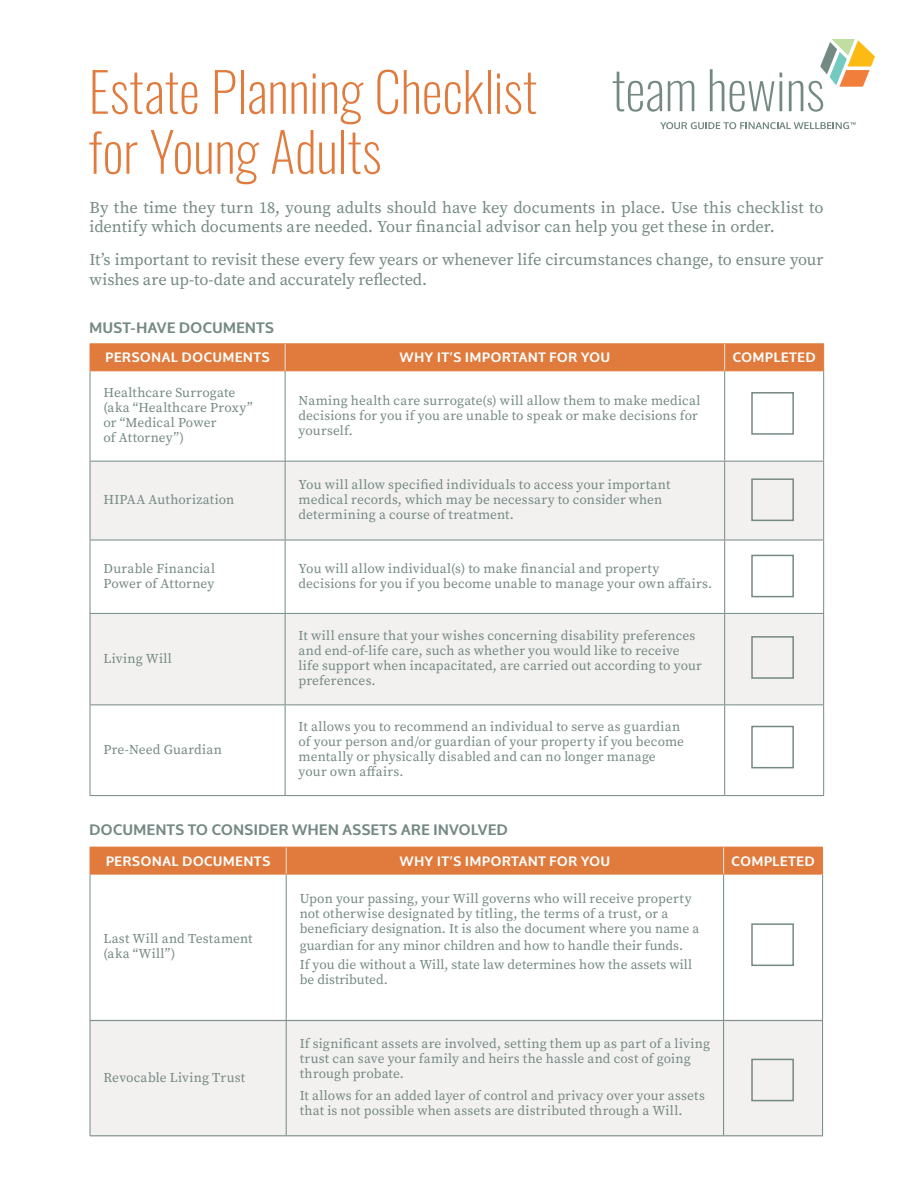
<style>
.page{position:relative;width:918px;height:1188px;background:#fff}
.page>*{position:absolute;margin:0;border:0;box-sizing:border-box;transform-origin:0 0}
.t1{font:200 54px/60px "Oswald";color:#e07b3d}
.t2{font:16.5px/19.5px "Source Serif Variable";letter-spacing:-.005em;color:#758984}
.t3{font:700 15px "Oxygen";letter-spacing:.035em;color:#758984}
.t4{font:13.5px/15px "Source Serif Variable";letter-spacing:.01em;color:#758984}
.t5{font:700 13.5px "Oxygen";letter-spacing:.06em;color:#fff}
.s1{font-family:"Source Serif Pro"}
</style>
<div class="page">
<div style="left:90px;top:1019px;width:732px;height:117px;background:#f2f1ef"></div>
<div style="left:90px;top:461px;width:733px;height:79px;background:#f2f1ef"></div>
<div style="left:90px;top:613px;width:734px;height:92px;background:#f2f1ef"></div>
<hr style="left:90px;top:371px;width:1px;height:90px;background:#758984">
<hr style="left:285px;top:371px;width:1px;height:90px;background:#758984">
<hr style="left:724px;top:371px;width:1px;height:90px;background:#758984">
<hr style="left:823px;top:371px;width:1px;height:90px;background:#758984">
<hr style="left:90px;top:461px;width:195px;height:1px;background:#758984">
<hr style="left:90px;top:462px;width:1px;height:78px;background:#758984">
<hr style="left:285px;top:461px;width:440px;height:1px;background:#758984">
<hr style="left:285px;top:462px;width:1px;height:78px;background:#758984">
<hr style="left:725px;top:461px;width:99px;height:1px;background:#758984">
<hr style="left:724px;top:462px;width:1px;height:78px;background:#758984">
<hr style="left:823px;top:462px;width:1px;height:78px;background:#758984">
<hr style="left:90px;top:540px;width:195px;height:1px;background:#758984">
<hr style="left:90px;top:540px;width:1px;height:73px;background:#758984">
<hr style="left:285px;top:540px;width:440px;height:1px;background:#758984">
<hr style="left:285px;top:540px;width:1px;height:73px;background:#758984">
<hr style="left:725px;top:540px;width:99px;height:1px;background:#758984">
<hr style="left:724px;top:540px;width:1px;height:73px;background:#758984">
<hr style="left:823px;top:540px;width:1px;height:73px;background:#758984">
<hr style="left:90px;top:613px;width:195px;height:1px;background:#758984">
<hr style="left:90px;top:614px;width:1px;height:90px;background:#758984">
<hr style="left:285px;top:613px;width:440px;height:1px;background:#758984">
<hr style="left:285px;top:614px;width:1px;height:90px;background:#758984">
<hr style="left:725px;top:613px;width:99px;height:1px;background:#758984">
<hr style="left:724px;top:614px;width:1px;height:90px;background:#758984">
<hr style="left:823px;top:614px;width:1px;height:90px;background:#758984">
<hr style="left:90px;top:704px;width:195px;height:1px;background:#758984">
<hr style="left:90px;top:705px;width:1px;height:90px;background:#758984">
<hr style="left:285px;top:704px;width:440px;height:1px;background:#758984">
<hr style="left:285px;top:705px;width:1px;height:90px;background:#758984">
<hr style="left:725px;top:704px;width:99px;height:1px;background:#758984">
<hr style="left:724px;top:705px;width:1px;height:90px;background:#758984">
<hr style="left:823px;top:705px;width:1px;height:90px;background:#758984">
<hr style="left:90px;top:795px;width:195px;height:1px;background:#758984">
<hr style="left:285px;top:795px;width:440px;height:1px;background:#758984">
<hr style="left:725px;top:795px;width:99px;height:1px;background:#758984">
<hr style="left:90px;top:343px;width:195px;height:1px;background:#e07b3d">
<hr style="left:285px;top:343px;width:440px;height:1px;background:#e07b3d">
<hr style="left:725px;top:343px;width:99px;height:1px;background:#e07b3d">
<div style="left:90px;top:344px;width:734px;height:27px;background:#e07b3d"></div>
<hr style="left:90px;top:874px;width:1px;height:146px;background:#758984">
<hr style="left:286px;top:874px;width:1px;height:146px;background:#758984">
<hr style="left:723px;top:874px;width:1px;height:146px;background:#758984">
<hr style="left:822px;top:874px;width:1px;height:146px;background:#758984">
<hr style="left:90px;top:1020px;width:196px;height:1px;background:#758984">
<hr style="left:90px;top:1021px;width:1px;height:114px;background:#758984">
<hr style="left:286px;top:1020px;width:438px;height:1px;background:#758984">
<hr style="left:286px;top:1021px;width:1px;height:114px;background:#758984">
<hr style="left:724px;top:1020px;width:99px;height:1px;background:#758984">
<hr style="left:723px;top:1021px;width:1px;height:114px;background:#758984">
<hr style="left:822px;top:1021px;width:1px;height:114px;background:#758984">
<hr style="left:90px;top:1135px;width:196px;height:1px;background:#758984">
<hr style="left:286px;top:1135px;width:438px;height:1px;background:#758984">
<hr style="left:724px;top:1135px;width:99px;height:1px;background:#758984">
<hr style="left:90px;top:874px;width:196px;height:1px;background:#e07b3d">
<hr style="left:286px;top:874px;width:438px;height:1px;background:#e07b3d">
<hr style="left:724px;top:874px;width:99px;height:1px;background:#e07b3d">
<div style="left:90px;top:847px;width:733px;height:27px;background:#e07b3d"></div>
<div style="left:751px;top:392px;width:43px;height:43px;border:2px solid #758984"></div>
<div style="left:751px;top:478px;width:43px;height:43px;border:2px solid #758984"></div>
<div style="left:751px;top:555px;width:43px;height:42px;border:2px solid #758984"></div>
<div style="left:751px;top:636px;width:43px;height:43px;border:2px solid #758984"></div>
<div style="left:751px;top:726px;width:43px;height:42px;border:2px solid #758984"></div>
<div style="left:751px;top:923px;width:43px;height:43px;border:2px solid #758984"></div>
<div style="left:751px;top:1059px;width:43px;height:42px;border:2px solid #758984"></div>
<svg style="left:613px;top:72px;width:49px;height:40px"></svg>
<svg style="left:668px;top:81px;width:26px;height:30px"></svg>
<svg style="left:710px;top:69px;width:14px;height:42px"></svg>
<svg style="left:730px;top:73px;width:52px;height:39px"></svg>
<hr style="left:779px;top:81px;width:3px;height:30px;background:#758984">
<svg style="left:789px;top:39px;width:86px;height:73px"></svg>
<svg style="left:660px;top:122px;width:196px;height:7px"></svg>
<h1 class="t1" style="left:89px;top:62px;width:450px">Estate Planning Checklist for Young Adults</h1>
<p class="t2" style="left:90px;top:197px;width:735px">By the time they turn 18, young adults should have key documents in place. Use this checklist to identify which documents are needed. Your financial advisor can help you get these in order.</p>
<p class="t2" style="left:90px;top:250px;width:735px">It’s important to revisit these every few years or whenever life circumstances change, to ensure your wishes are up-to-date and accurately reflected.</p>
<p class="t3" style="left:90px;top:318px;width:186px">MUST-HAVE DOCUMENTS</p>
<p class="t5" style="left:105px;top:349px;width:166px">PERSONAL DOCUMENTS</p>
<p class="t5" style="left:400px;top:349px;width:212px">WHY IT’S IMPORTANT FOR YOU</p>
<p class="t5" style="left:733px;top:349px;width:84px">COMPLETED</p>
<p class="t4" style="left:104px;top:385px;width:151px">Healthcare Surrogate (aka “Healthcare Proxy” or “Medical Power<br>of Attorney”)</p>
<p class="t4" style="left:299px;top:393px;width:403px">Naming health care surrogate(s) will allow them to make medical decisions for you if you are unable to speak or make decisions for yourself.</p>
<p class="t4" style="left:104px;top:492px;width:132px">HIPAA Authorization</p>
<p class="t4" style="left:299px;top:477px;width:373px">You will allow specified individuals to access your important medical records, which may be necessary to consider when determining a course of treatment.</p>
<p class="t4" style="left:104px;top:561px;width:113px">Durable Financial<br>Power of Attorney</p>
<p class="t4" style="left:299px;top:561px;width:415px">You will allow individual(s) to make financial and property decisions for you if you become unable to manage your own affairs.</p>
<p class="t4" style="left:104px;top:651px;width:70px">Living Will</p>
<p class="t4" style="left:104px;top:742px;width:120px">Pre-Need Guardian</p>
<p class="t4" style="left:299px;top:628px;width:405px">It will ensure that your wishes concerning disability preferences and end-of-life care, such as whether you would like to receive life support when incapacitated, are carried out according to your preferences.</p>
<p class="t4" style="left:299px;top:719px;width:387px">It allows you to recommend an individual to serve as guardian of your person and/or guardian of your property if you become mentally or physically disabled and can no longer manage your own affairs.</p>
<p class="t3" style="left:90px;top:820px;width:420px">DOCUMENTS TO CONSIDER WHEN ASSETS ARE INVOLVED</p>
<p class="t5" style="left:106px;top:853px;width:166px">PERSONAL DOCUMENTS</p>
<p class="t5" style="left:400px;top:853px;width:212px">WHY IT’S IMPORTANT FOR YOU</p>
<p class="t5" style="left:732px;top:853px;width:84px">COMPLETED</p>
<p class="t4" style="left:104px;top:931px;width:151px">Last Will and Testament (aka “Will”)</p>
<p class="t4" style="left:104px;top:1070px;width:143px">Revocable Living Trust</p>
<p class="t4" style="left:300px;top:891px;width:401px">Upon your passing, your Will governs who will receive property not otherwise designated by titling, the terms of a trust, or a beneficiary designation. It is also the document where you name a</p>
<p class="t4" style="left:300px;top:936px;width:394px;line-height:19.5px">guardian for any minor children and how to hand<span class="s1">le their</span> funds.<br>If you die without a Will, state law determines how the assets will</p>
<p class="t4" style="left:300px;top:972px;width:90px">be distributed.</p>
<p class="t4" style="left:300px;top:1036px;width:412px">If significant assets are involved, setting them up as part of a living trust can save your family and heirs the hassle and cost of going through probate.</p>
<p class="t4" style="left:300px;top:1088px;width:407px">It allows for an added layer of control and privacy over your assets that is not possible when assets are distributed through a Will.</p>
</div>
